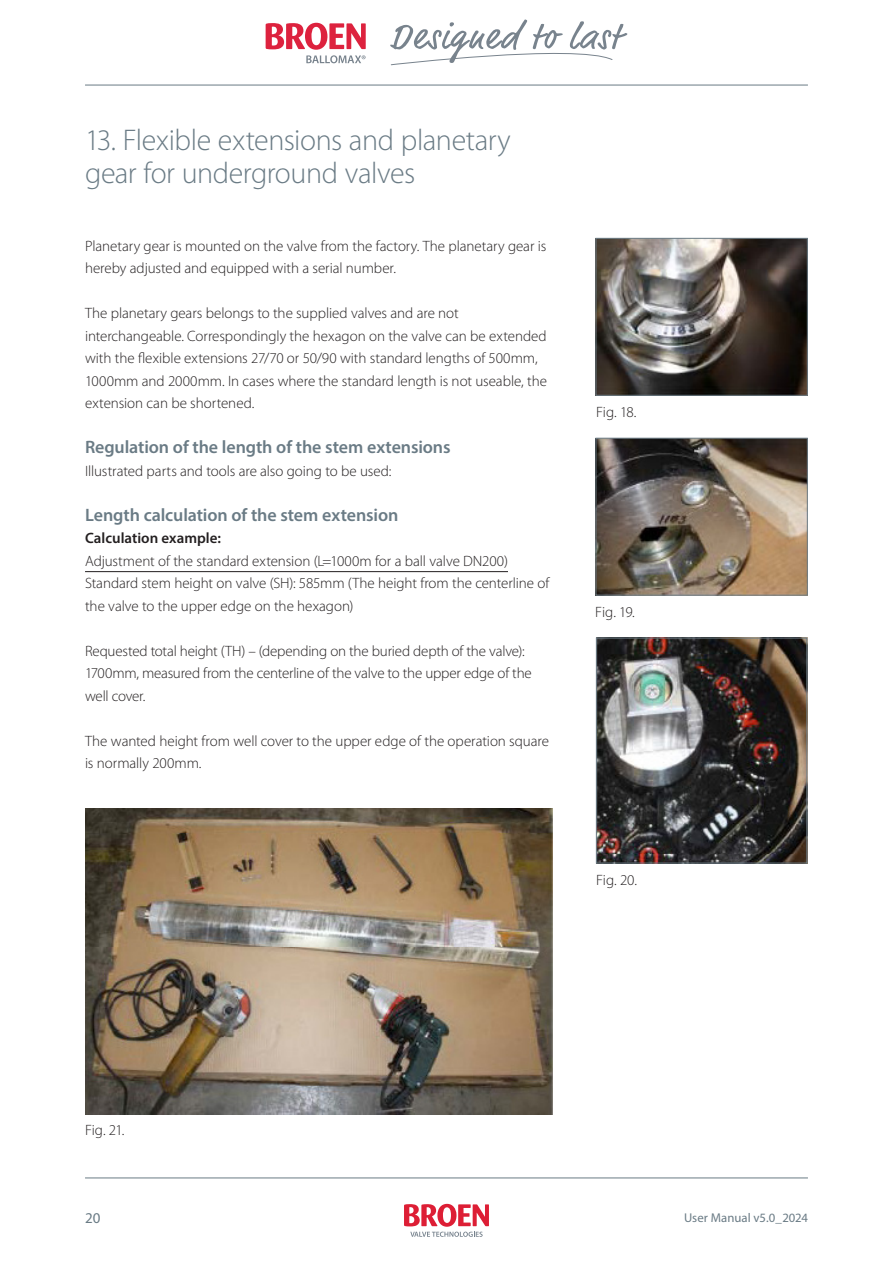
<style>
.page{position:relative;width:893px;height:1263px;background:#fff}
.page>*{position:absolute;margin:0;border:0;box-sizing:border-box;transform-origin:0 0}
.Subtitle_-_MP_Light_20_22pt{font:300 30px/33px "Myriad Pro";letter-spacing:-.015em;color:#6a7b85}
.Heading_-_MP_Semibold_12_15pt{font:600 18px "Myriad Pro";letter-spacing:-.005em;color:#6a7b85}
.Body_text_-_MP_Light_10_15pt{font:300 15px/22.5px "Myriad Pro";letter-spacing:-.005em;color:#231f20}
.Subheading_-_MP_10_15pt{font:600 15px "Myriad Pro";color:#231f20}
.t1{font:15px "Myriad Pro";color:#6a7b85}
.t2{font:12.75px "Myriad Pro";letter-spacing:.005em;color:#6a7b85}
</style>
<div class="page">
<svg style="left:390px;top:20px;width:237px;height:45px"></svg>
<svg style="left:266px;top:23px;width:100px;height:40px"></svg>
<svg style="left:404px;top:1204px;width:85px;height:33px"></svg>
<hr style="left:85px;top:85px;width:723px;height:1px;background:#6a7b85">
<hr style="left:85px;top:1178px;width:723px;height:1px;background:#6a7b85">
<img style="left:598px;top:240px;width:207px;height:153px">
<div style="left:596px;top:238px;width:211px;height:157px;border:1px solid #6a7b85"></div>
<img style="left:598px;top:440px;width:207px;height:153px">
<div style="left:596px;top:438px;width:211px;height:157px;border:1px solid #6a7b85"></div>
<img style="left:598px;top:640px;width:207px;height:221px">
<div style="left:596px;top:638px;width:211px;height:225px;border:1px solid #6a7b85"></div>
<img style="left:85px;top:809px;width:468px;height:305px">
<hr style="left:85px;top:571px;width:423px;height:1px;background:#231f20">
<p class="Subtitle_-_MP_Light_20_22pt" style="left:85px;top:123px;width:427px">13. Flexible extensions and planetary gear for underground valves</p>
<p class="Body_text_-_MP_Light_10_15pt" style="left:85px;top:234px;width:463px">Planetary gear is mounted on the valve from the factory. The planetary gear is hereby adjusted and equipped with a serial number.</p>
<p class="Body_text_-_MP_Light_10_15pt" style="left:85px;top:302px;width:463px">The planetary gears belongs to the supplied valves and are not interchangeable. Correspondingly the hexagon on the valve can be extended with the flexible extensions 27/70 or 50/90 with standard lengths of 500mm, 1000mm and 2000mm. In cases where the standard length is not useable, the extension can be shortened.</p>
<p class="Heading_-_MP_Semibold_12_15pt" style="left:85px;top:436px;width:367px">Regulation of the length of the stem extensions</p>
<p class="Body_text_-_MP_Light_10_15pt" style="left:85px;top:459px;width:308px">Illustrated parts and tools are also going to be used:</p>
<p class="Heading_-_MP_Semibold_12_15pt" style="left:85px;top:503px;width:315px">Length calculation of the stem extension</p>
<p class="Subheading_-_MP_10_15pt" style="left:85px;top:528px;width:137px">Calculation example:</p>
<p class="Body_text_-_MP_Light_10_15pt" style="left:85px;top:549px;width:424px">Adjustment of the standard extension (L=1000m for a ball valve DN200)</p>
<p class="Body_text_-_MP_Light_10_15pt" style="left:85px;top:572px;width:466px">Standard stem height on valve (SH): 585mm (The height from the centerline of the valve to the upper edge on the hexagon)</p>
<p class="Body_text_-_MP_Light_10_15pt" style="left:85px;top:639px;width:448px">Requested total height (TH) – (depending on the buried depth of the valve):<br>1700mm, measured from the centerline of the valve to the upper edge of the well cover.</p>
<p class="Body_text_-_MP_Light_10_15pt" style="left:85px;top:729px;width:465px">The wanted height from well cover to the upper edge of the operation square is normally 200mm.</p>
<p class="Body_text_-_MP_Light_10_15pt" style="left:596px;top:400px;width:42px">Fig. 18.</p>
<p class="Body_text_-_MP_Light_10_15pt" style="left:595px;top:600px;width:41px">Fig. 19.</p>
<p class="Body_text_-_MP_Light_10_15pt" style="left:596px;top:868px;width:42px">Fig. 20.</p>
<p class="Body_text_-_MP_Light_10_15pt" style="left:85px;top:1119px;width:41px">Fig. 21.</p>
<p class="t1" style="left:85px;top:1209px;width:17px">20</p>
<p class="t2" style="left:684px;top:1209px;width:125px">User Manual v5.0_2024</p>
</div>
